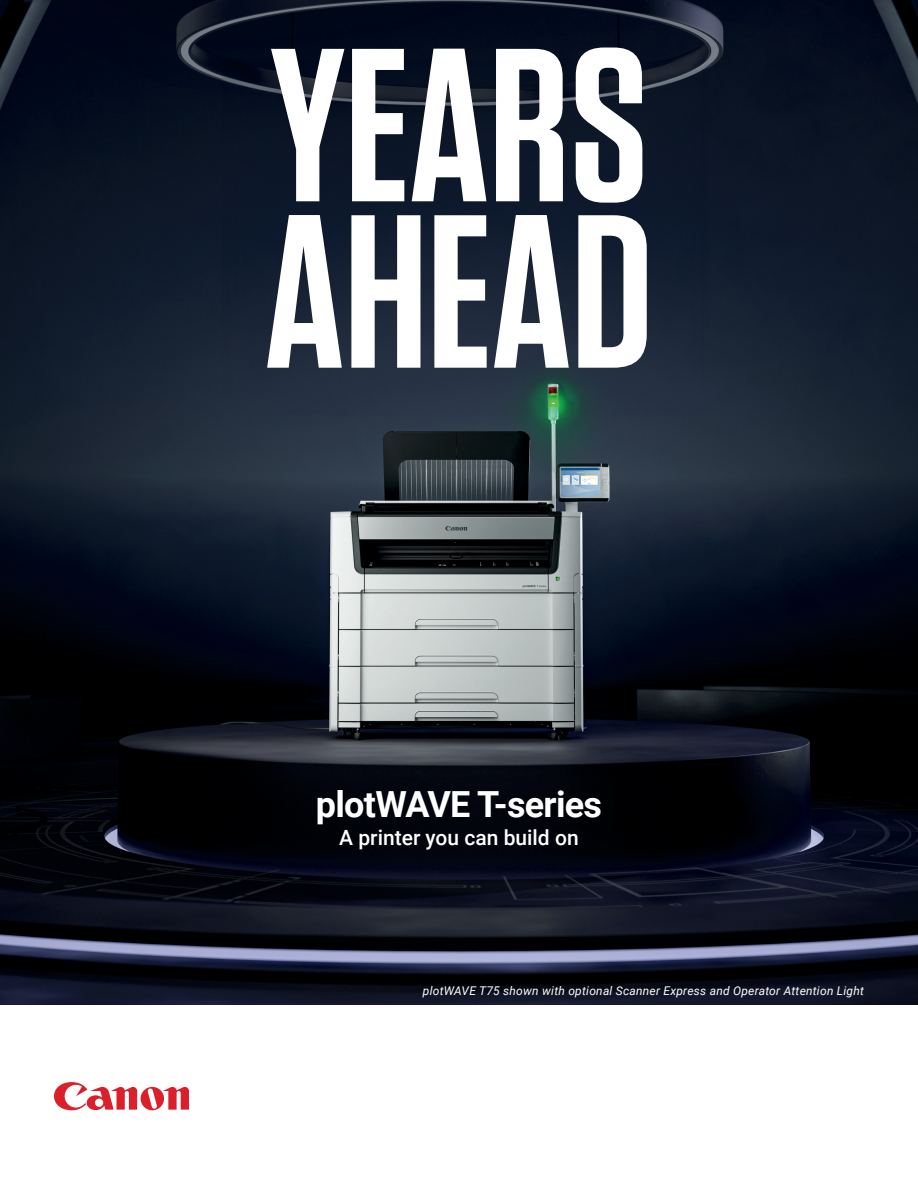
<style>
.page{position:relative;width:918px;height:1188px;background:#fff}
.page>*{position:absolute;margin:0;border:0;box-sizing:border-box;transform-origin:0 0}
.Cover_Main_Headline{font:600 217.8px/166.4px "Tungsten";color:#fff}
.t1{font:700 36px "Roboto";letter-spacing:-.02em;color:#fff}
.Sub_Header{font:500 21px "Roboto";color:#fff}
.Footnote{font:italic 12px "Roboto";letter-spacing:.02em;color:#fff}
</style>
<div class="page">
<img style="left:0;top:0;width:918px;height:1004px">
<svg style="left:54px;top:1082px;width:135px;height:28px"></svg>
<p class="Cover_Main_Headline" style="left:265px;top:47px;width:390px">YEARS<br>AHEAD</p>
<h1 class="t1" style="left:316px;top:779px;width:288px">plotWAVE T-series</h1>
<h2 class="Sub_Header" style="left:339px;top:822px;width:241px">A printer you can build on</h2>
<p class="Footnote" style="left:423px;top:982px;width:443px">plotWAVE T75 shown with optional Scanner Express and Operator Attention Light</p>
</div>
